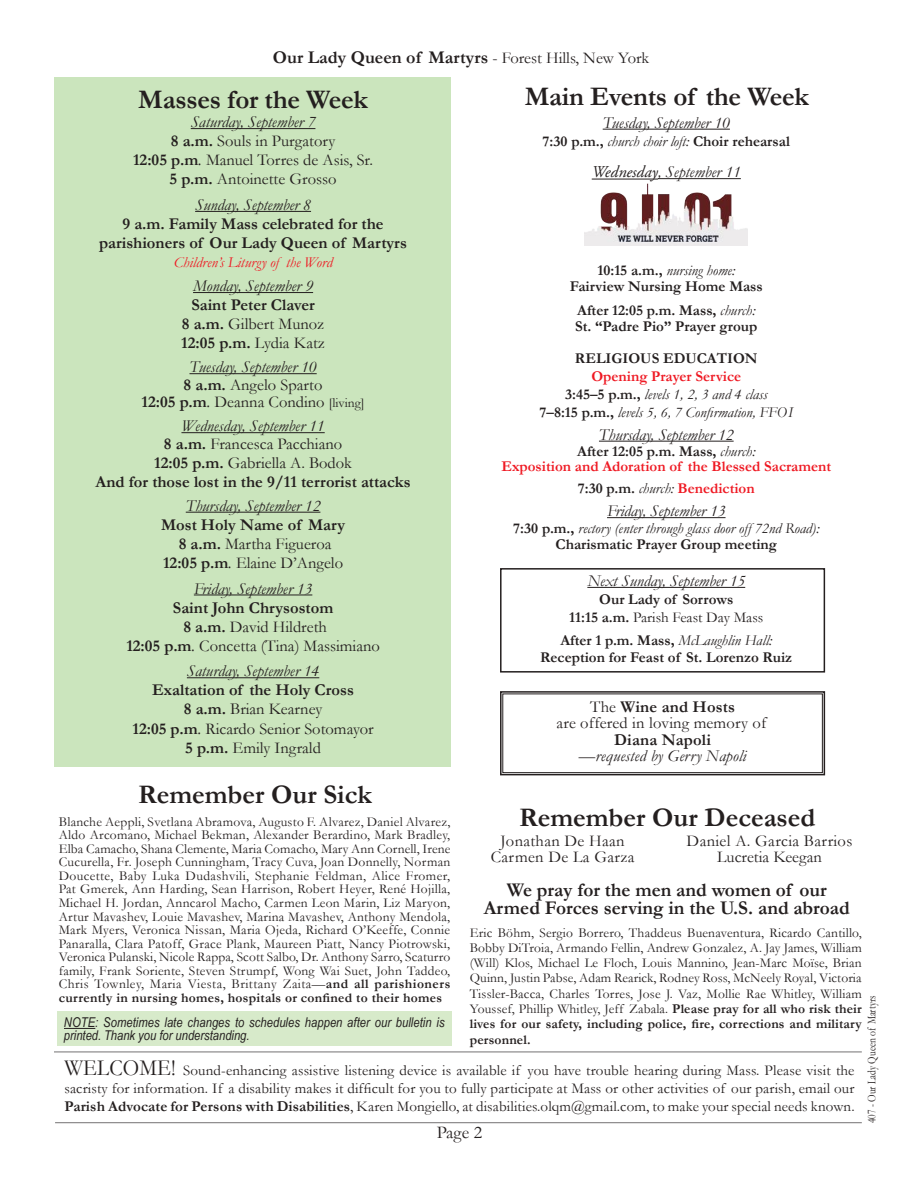
<style>
.page{position:relative;width:918px;height:1188px;background:#fff}
.page>*{position:absolute;margin:0;border:0;box-sizing:border-box;transform-origin:0 0}
.t1{font:700 27px "Garamond";letter-spacing:-.005em;color:#241f1f}
.t2{font:700 19.5px/18px "Garamond";color:#241f1f;text-align:center}
.t3{font:700 18px "Garamond";color:#241f1f}
.t4{font:18px "Garamond";color:#241f1f}
.t5{font:16.5px/19px "Garamond";color:#241f1f;text-align:center}
.t6{font:700 16.5px/19px "Garamond";color:#241f1f;text-align:center}
.t7{font:italic 16.5px/17.4px "Garamond";color:#241f1f;text-align:center}
.t8{font:16.5px/16.5px "Garamond";letter-spacing:.02em;color:#241f1f;text-align:center}
.t9{font:15px/18px "Garamond";letter-spacing:.01em;color:#241f1f;text-align:justify}
.t10{font:700 15px/16.5px "Garamond";color:#241f1f;text-align:center}
.t11{font:italic 15px/18px "Garamond";color:#241f1f;text-align:center}
.t12{font:700 15px/15px "Garamond";color:#ef1923;text-align:center}
.t13{font:italic 15px "Garamond";color:#ef1923}
.t14{font:13.5px/13.5px "Garamond";letter-spacing:.02em;color:#241f1f;text-align:justify}
.t15{font:italic 13.5px/13.5px "Arial Narrow";letter-spacing:.005em;color:#241f1f}
.t16{font:12px "Garamond";color:#241f1f;scale:.8 1}
.s1{font-weight:400;font-size:16.5px}
.s2{font-style:italic}
.s3{font-weight:700}
.s4{font-weight:400;font-style:italic}
.s5{font-style:inherit}
.s6{font-weight:400}
.s7{font-size:13.5px}
.s8{font-weight:700;font-style:normal}
.s9{font-style:normal}
.s10{font-family:"Adobe Garamond Pro"}
.s11{font-weight:700;font-style:normal;color:#ef1923}
.s12{color:#241f1f}
.s13{font-weight:400;font-style:italic;color:#241f1f}
.s14{font-size:23.1px}
</style>
<div class="page">
<div style="left:57px;top:1011px;width:394px;height:35px;background:#d7eaca"></div>
<hr style="left:64px;top:1028px;width:31px;height:1px;background:#241f1f">
<div style="left:54px;top:78px;width:397px;height:689px;background:#cbe5bd"></div>
<hr style="left:55px;top:1122px;width:807px;height:1px;background:#838182">
<hr style="left:54px;top:1051px;width:808px;height:1px;background:#838182">
<hr style="left:191px;top:128px;width:124px;height:1px;background:#241f1f">
<hr style="left:195px;top:211px;width:116px;height:1px;background:#241f1f">
<hr style="left:193px;top:292px;width:120px;height:1px;background:#241f1f">
<hr style="left:189px;top:373px;width:128px;height:1px;background:#241f1f">
<hr style="left:181px;top:432px;width:144px;height:1px;background:#241f1f">
<hr style="left:186px;top:512px;width:134px;height:1px;background:#241f1f">
<hr style="left:194px;top:595px;width:118px;height:1px;background:#241f1f">
<hr style="left:187px;top:677px;width:132px;height:1px;background:#241f1f">
<hr style="left:603px;top:129px;width:127px;height:1px;background:#241f1f">
<hr style="left:592px;top:179px;width:66px;height:1px;background:#241f1f">
<hr style="left:658px;top:178px;width:83px;height:1px;background:#241f1f">
<hr style="left:599px;top:441px;width:135px;height:1px;background:#241f1f">
<hr style="left:607px;top:517px;width:119px;height:1px;background:#241f1f">
<hr style="left:587px;top:587px;width:158px;height:1px;background:#241f1f">
<img style="left:585px;top:184px;width:163px;height:62px">
<div style="left:500px;top:568px;width:325px;height:105px;border:2px solid #241f1f"></div>
<svg style="left:500px;top:691px;width:326px;height:85px"></svg>
<div style="left:503px;top:694px;width:320px;height:79px;border:1px solid #241f1f"></div>
<h3 class="t3" style="left:273px;top:45px;width:378px">Our Lady Queen of Martyrs <span class="s1">- Forest Hills, New York</span></h3>
<h1 class="t1" style="left:138px;top:81px;width:231px">Masses for the Week</h1>
<p class="t5" style="left:133px;top:112px;width:242px"><span class="s2">Saturday, September 7<br></span><span class="s3">8 a.m.</span> Souls in Purgatory<br><span class="s3">12:05 p.m</span><span class="s2">.</span> Manuel Torres de Asis, Sr.<br><span class="s3">5 p.m.</span> Antoinette Grosso</p>
<p class="t6" style="left:99px;top:195px;width:310px"><span class="s4">Sunday, September 8<br></span><span class="s5">9</span> a.m. Family Mass celebrated for the parishioners of Our Lady Queen of Martyrs</p>
<p class="t13" style="left:174px;top:252px;width:160px">Children’s Liturgy of the Word</p>
<p class="t7" style="left:193px;top:277px;width:122px">Monday, September 9</p>
<p class="t6" style="left:181px;top:296px;width:145px">Saint Peter Claver<br>8 a.m. <span class="s6">Gilbert Munoz<br></span>12:05 p.m. <span class="s6">Lydia Katz</span></p>
<p class="t5" style="left:142px;top:358px;width:224px;line-height:17.4px"><span class="s2">Tuesday, September 10<br></span><span class="s3">8 a.m.</span> Angelo Sparto<br><span class="s3">12:05 p.m</span><span class="s2">.</span> Deanna Condino <span class="s7">[living]</span></p>
<p class="t7" style="left:164px;top:417px;width:180px">Wednesday, September 11<br><span class="s8">8 a.m.</span> <span class="s9">Francesca Pacchiano</span></p>
<p class="t6" style="left:96px;top:453px;width:316px">12:05 p.m. <span class="s6">Gabriella A. Bodok<br></span>And for those lost in the 9/11 terrorist attacks</p>
<p class="t7" style="left:186px;top:497px;width:136px">Thursday, September 12</p>
<p class="t6" style="left:161px;top:515px;width:186px">Most Holy Name of Mary<br>8 a.m. <span class="s6">Martha Figueroa<br></span>12:05 p.m<span class="s4">.</span> <span class="s6">Elaine D’Angelo</span></p>
<p class="t7" style="left:194px;top:579px;width:120px">Friday, September 13</p>
<p class="t5" style="left:126px;top:598px;width:255px"><span class="s3">Saint John Chrysostom<br>8 a.m.</span> David Hildreth<br><span class="s3">12:05 p.m</span><span class="s2">.</span> Concetta (Tina) Massimiano</p>
<p class="t7" style="left:187px;top:662px;width:134px">Saturday, September 14</p>
<p class="t5" style="left:132px;top:680px;width:243px"><span class="s3">Exaltation of the Holy Cross<br>8 a.m.</span> Brian Kearney<br><span class="s3">12:05 p.m</span><span class="s2">.</span> Ricardo Senior Sotomayor<br><span class="s3">5 p.m.</span> Emily Ingrald</p>
<h1 class="t1" style="left:525px;top:79px;width:286px">Main Events of the Week</h1>
<p class="t7" style="left:603px;top:114px;width:129px">Tuesday, September 10</p>
<p class="t10" style="left:543px;top:133px;width:249px">7:30 p.m., <span class="s4">church choir loft:</span> Choir rehearsal</p>
<p class="t7" style="left:592px;top:163px;width:151px"><span class="s10">Wednesday</span>, September 11</p>
<p class="t10" style="left:570px;top:262px;width:195px">10:15 a.m., <span class="s4">nursing home:<br></span>Fairview Nursing Home Mass</p>
<p class="t10" style="left:575px;top:302px;width:184px;text-align:left">After 12:05 p.m. Mass, <span class="s4">church:<br></span>St. “Padre Pio” Prayer group</p>
<p class="t10" style="left:575px;top:350px;width:65px">Religious</p>
<p class="t10" style="left:663px;top:350px;width:23px">Educat</p>
<p class="t10" style="left:727px;top:350px;width:19px">ion</p>
<p class="t11" style="left:540px;top:367px;width:255px"><span class="s11">Opening Prayer Service<br></span><span class="s8">3:45–5 p.m.,</span> levels 1, 2, 3 and 4 class<br><span class="s8">7–8:15 p.m.,</span> levels 5, 6, 7 Confirmation, FFO I</p>
<p class="t7" style="left:599px;top:426px;width:136px">Thursday, September 12</p>
<p class="t12" style="left:501px;top:444px;width:331px"><span class="s12">After 12:05 p.m. Mass,</span> <span class="s13">church:<br></span>Exposition and Adoration of the Blessed Sacrament</p>
<p class="t12" style="left:578px;top:481px;width:178px"><span class="s12">7:30 p.m.</span> <span class="s13">church:</span> Benediction</p>
<p class="t7" style="left:607px;top:502px;width:120px">Friday, September 13</p>
<p class="t11" style="left:513px;top:520px;width:308px;line-height:16.5px"><span class="s8">7:30 p.m.,</span> rectory (enter through glass door off 72nd Road):<br><span class="s8">Charismatic Prayer Group meeting</span></p>
<p class="t7" style="left:587px;top:572px;width:159px">Next Sunday, September 15</p>
<p class="t10" style="left:569px;top:590px;width:195px;line-height:18px">Our Lady of Sorrows<br>11:15 a.m. <span class="s6">Parish Feast Day Mass</span></p>
<p class="t10" style="left:540px;top:632px;width:254px">After 1 p.m. Mass, <span class="s4">McLaughlin Hall:<br></span>Reception for Feast of St. Lorenzo Ruiz</p>
<p class="t5" style="left:556px;top:698px;width:211px;line-height:16.5px">The <span class="s3">Wine and Hosts<br></span>are offered in loving memory of</p>
<p class="t6" style="left:614px;top:730px;width:98px">Diana Napoli</p>
<p class="t7" style="left:579px;top:747px;width:169px">—requested by Gerry Napoli</p>
<h1 class="t1" style="left:138px;top:776px;width:235px">Remember Our Sick</h1>
<p class="t14" style="left:59px;top:814px;width:393px">Blanche Aeppli, Svetlana Abramova, Augusto F. Alvarez, Daniel Alvarez,</p>
<h1 class="t1" style="left:519px;top:799px;width:298px">Remember Our Deceased</h1>
<p class="t14" style="left:59px;top:828px;width:393px">Aldo Arcomano, Michael Bekman, Alexander Berardino, Mark Bradley, Elba Camacho, Shana Clemente, Maria Comacho, Mary Ann Cornell, Irene Cucurella, Fr. Joseph Cunningham, Tracy Cuva, Joan Donnelly, Norman Doucette, Baby Luka Dudashvili, Stephanie Feldman, Alice Fromer, Pat Gmerek, Ann Harding, Sean Harrison, Robert Heyer, René Hojilla, Michael H. Jordan, Anncarol Macho, Carmen Leon Marin, Liz Maryon, Artur Mavashev, Louie Mavashev, Marina Mavashev, Anthony Mendola, Mark Myers, Veronica Nissan, Maria Ojeda, Richard O’Keeffe, Connie Panaralla, Clara Patoff, Grace Plank, Maureen Piatt, Nancy Piotrowski, Veronica Pulanski, Nicole Rappa, Scott Salbo, Dr. Anthony Sarro, Scaturro family, Frank Soriente, Steven Strumpf, Wong Wai Suet, John Taddeo, Chris Townley, Maria Viesta, Brittany Zaita—<span class="s3">and all parishioners currently in nursing homes, hospitals or confined to their homes</span></p>
<p class="t8" style="left:491px;top:832px;width:145px">Jonathan De Haan<br>Carmen De La Garza</p>
<p class="t8" style="left:687px;top:832px;width:167px">Daniel A. Garcia Barrios<br>Lucretia Keegan</p>
<h2 class="t2" style="left:484px;top:881px;width:368px">We pray for the men and women of our<br>Armed Forces serving in the U.S. and abroad</h2>
<p class="t14" style="left:470px;top:924px;width:394px;line-height:15.3px">Eric Böhm, Sergio Borrero, Thaddeus Buenaventura, Ricardo Cantillo, Bobby DiTroia, Armando Fellin, Andrew Gonzalez, A. Jay James, William (Will) Klos, Michael Le Floch, Louis Mannino, Jean-Marc Moïse, Brian Quinn, Justin Pabse, Adam Rearick, Rodney Ross, McNeely Royal, Victoria Tissler-Bacca, Charles Torres, Jose J. Vaz, Mollie Rae Whitley, William Youssef, Phillip Whitley, Jeff Zabala. <span class="s3">Please pray for all who risk their lives for our safety, including police, fire, corrections and military personnel.</span></p>
<p class="t16" style="left:864px;top:1123px;width:161px;rotate:-90deg">407 - Our Lady Queen of Martyrs</p>
<p class="t15" style="left:64px;top:1015px;width:382px">NOTE: Sometimes late changes to schedules happen after our bulletin is printed. Thank you for understanding.</p>
<p class="t9" style="left:64px;top:1061px;width:792px"><span class="s14">WELCOME!</span> Sound-enhancing assistive listening device is available if you have trouble hearing during Mass. Please visit the sacristy for information. If a disability makes it difficult for you to fully participate at Mass or other activities of our parish, email our <span class="s3">Parish Advocate for Persons with Disabilities</span>, Karen Mongiello, at disabilities.olqm@gmail.com, to make your special needs known.</p>
<h3 class="t4" style="left:437px;top:1120px;width:47px">Page 2</h3>
</div>
